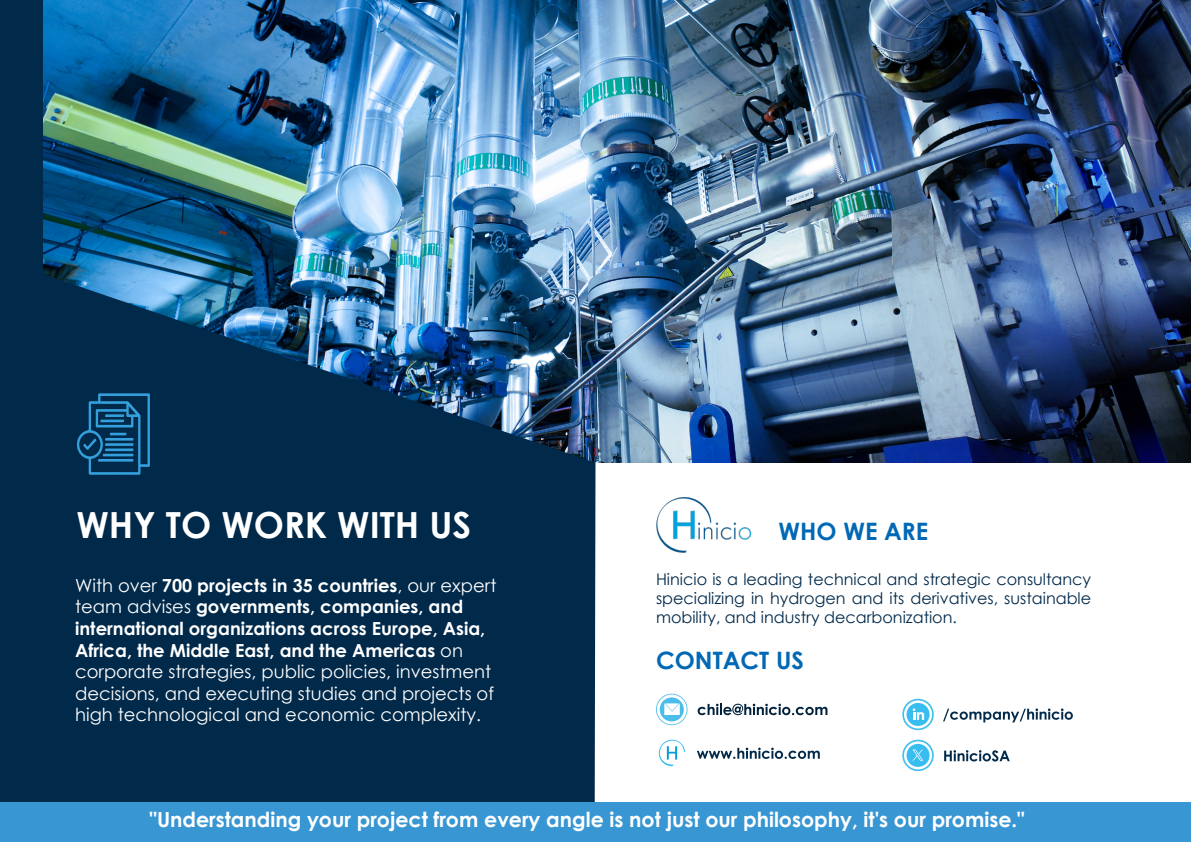
<style>
.page{position:relative;width:1191px;height:842px;background:#fff}
.page>*{position:absolute;margin:0;border:0;box-sizing:border-box;transform-origin:0 0}
.t1{font:700 36px "Century Gothic";color:#fff}
.t2{font:700 24px "Century Gothic";color:#0068b4}
.t3{font:700 20.8px "Century Gothic";color:#fff}
.t4{font:18px/21.6px "Century Gothic";color:#fff}
.t5{font:16px/19.2px "Century Gothic";color:#00294a;text-align:justify}
.s1{font-weight:700}
</style>
<div class="page">
<img style="left:43px;top:0;width:1148px;height:463px">
<img style="left:656px;top:497px;width:96px;height:56px">
<svg style="left:0;top:259px;width:595px;height:543px;background:#0b3659"></svg>
<div style="left:0;top:0;width:43px;height:298px;background:#00294a"></div>
<svg style="left:943px;top:708px;width:129px;height:14px"></svg>
<div style="left:906px;top:703px;width:23px;height:23px;background:#37bdef;border-radius:50%"></div>
<div style="left:902px;top:699px;width:31px;height:31px;border:2px solid #44c0ef;border-radius:50%"></div>
<svg style="left:912px;top:708px;width:12px;height:12px"></svg>
<svg style="left:944px;top:750px;width:65px;height:11px"></svg>
<div style="left:906px;top:744px;width:23px;height:23px;background:#37bdef;border-radius:50%"></div>
<div style="left:902px;top:740px;width:31px;height:31px;border:2px solid #44c0ef;border-radius:50%"></div>
<svg style="left:697px;top:748px;width:122px;height:11px"></svg>
<svg style="left:658px;top:739px;width:27px;height:27px"></svg>
<div style="left:0;top:802px;width:1191px;height:40px;background:#3896d3"></div>
<svg style="left:76px;top:393px;width:74px;height:82px;background:#104e77"></svg>
<svg style="left:912px;top:749px;width:11px;height:12px"></svg>
<svg style="left:656px;top:694px;width:31px;height:31px"></svg>
<img style="left:664px;top:704px;width:15px;height:11px">
<svg style="left:697px;top:704px;width:130px;height:11px"></svg>
<h1 class="t1" style="left:77px;top:498px;width:396px">WHY TO WORK WITH US</h1>
<p class="t4" style="left:75px;top:574px;width:423px">With over <span class="s1">700 projects in 35 countries</span>, our expert team advises <span class="s1">governments, companies, and international organizations across Europe, Asia, Africa, the Middle East, and the Americas</span> on corporate strategies, public policies, investment decisions, and executing studies and projects of high technological and economic complexity.</p>
<h2 class="t2" style="left:778px;top:513px;width:151px">WHO WE ARE</h2>
<p class="t5" style="left:656px;top:569px;width:437px">Hinicio is a leading technical and strategic consultancy specializing in hydrogen and its derivatives, sustainable mobility, and industry decarbonization.</p>
<h2 class="t2" style="left:656px;top:642px;width:149px">CONTACT US</h2>
<p class="t3" style="left:150px;top:804px;width:876px">"Understanding your project from every angle is not just our philosophy, it's our promise."</p>
</div>
